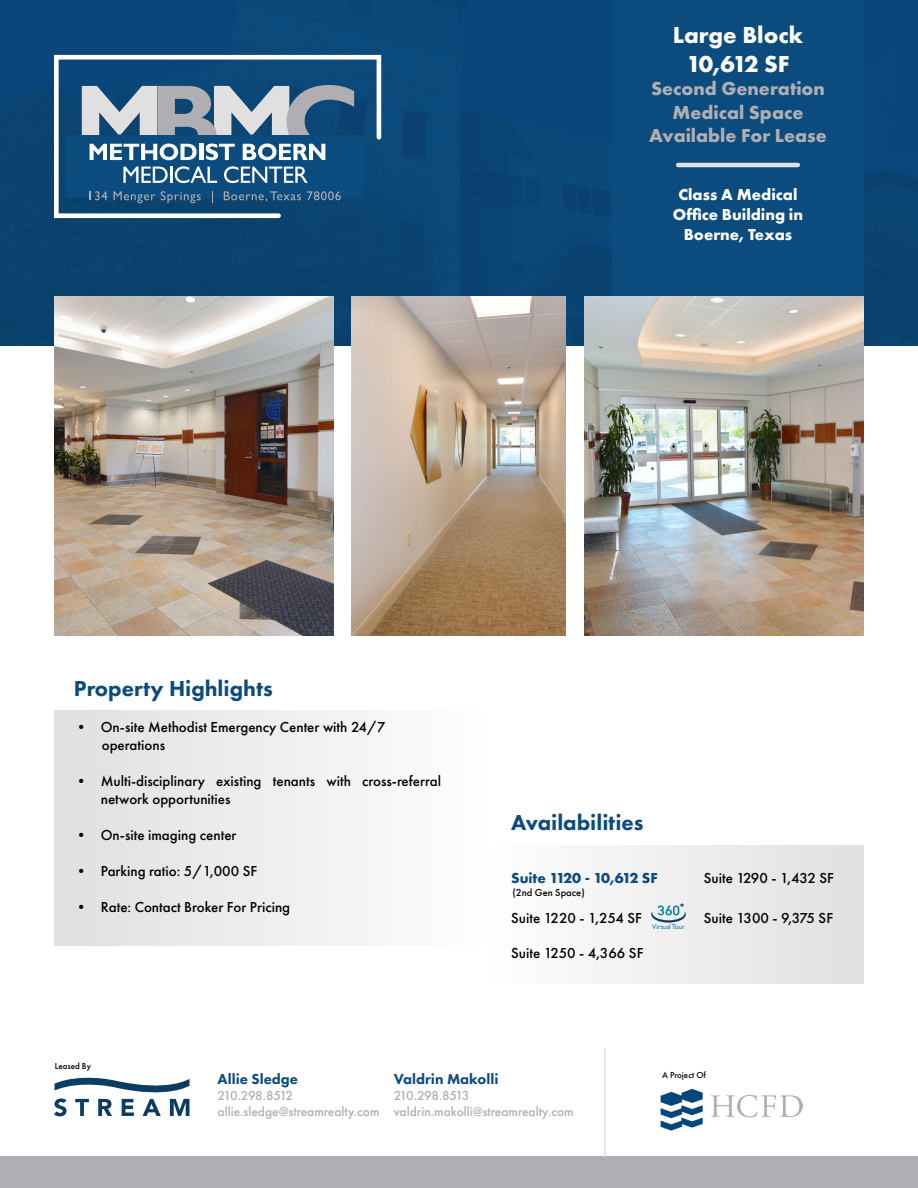
<style>
.page{position:relative;width:918px;height:1188px;background:#fff}
.page>*{position:absolute;margin:0;border:0;box-sizing:border-box;transform-origin:0 0}
.t1{font:700 24px/28.8px "Futura PT";color:#fff;text-align:center}
.t2{font:800 22.5px "Futura PT";color:#0c4b7e}
.t3{font:700 19.5px/23.4px "Futura PT";color:#b0aeb2;text-align:center}
.t4{font:700 16.5px/19.8px "Futura PT";color:#fff;text-align:center}
.t5{font:500 15px/18px "Futura PT";color:#000}
.t6{font:800 15px "Futura PT";color:#0c4b7e}
.t7{font:700 15px "Futura PT";color:#0c4b7e}
.t8{font:500 13.5px/16.2px "Futura PT";color:#b0aeb2}
.t9{font:500 10.5px "Futura PT";color:#000}
.t10{font:500 9px "Futura PT";color:#000}
.t11{font:6.9px "Gill Sans";color:#0084a9}
</style>
<div class="page">
<div style="left:0;top:0;width:918px;height:346px;background:linear-gradient(to bottom,#0b4a80,#0b446f)"></div>
<svg style="left:54px;top:55px;width:327px;height:163px;background:#4b7598"></svg>
<img style="left:54px;top:296px;width:280px;height:339px">
<img style="left:352px;top:296px;width:214px;height:339px">
<div style="left:54px;top:710px;width:432px;height:236px;background:linear-gradient(to right,#e1dfdf,#fefefe)"></div>
<div style="left:491px;top:846px;width:373px;height:138px;background:linear-gradient(to right,#fefefe,#e2dfe0)"></div>
<svg style="left:54px;top:1077px;width:136px;height:39px"></svg>
<div style="left:0;top:1156px;width:918px;height:32px;background:#b0aeb2"></div>
<hr style="left:604px;top:1049px;width:2px;height:108px;background:#e2dfe0">
<img style="left:661px;top:1088px;width:141px;height:43px">
<svg style="left:651px;top:904px;width:35px;height:19px"></svg>
<img style="left:584px;top:296px;width:280px;height:339px">
<hr style="left:678px;top:163px;width:120px;height:4px;background:#e2dfe0">
<h1 class="t1" style="left:673px;top:20px;width:132px">Large Block<br>10,612 SF</h1>
<h3 class="t3" style="left:649px;top:77px;width:179px">Second Generation<br>Medical Space<br>Available For Lease</h3>
<p class="t4" style="left:673px;top:185px;width:132px">Class A Medical<br>Office Building in<br>Boerne, Texas</p>
<h2 class="t2" style="left:74px;top:675px;width:201px">Property Highlights</h2>
<p class="t5" style="left:102px;top:718px;width:286px;text-indent:-28px">• On-site Methodist Emergency Center with 24/7 operations</p>
<p class="t5" style="left:101px;top:772px;width:342px;text-indent:-27px">• Multi-disciplinary existing tenants with cross-referral network opportunities</p>
<p class="t5" style="left:74px;top:826px;width:164px">• On-site imaging center</p>
<p class="t5" style="left:74px;top:862px;width:185px">• Parking ratio: 5/1,000 SF</p>
<p class="t5" style="left:74px;top:898px;width:218px">• Rate: Contact Broker For Pricing</p>
<h2 class="t2" style="left:511px;top:809px;width:134px">Availabilities</h2>
<p class="t7" style="left:511px;top:868px;width:148px">Suite 1120 - 10,612 SF</p>
<p class="t5" style="left:511px;top:909px;width:132px">Suite 1220 - 1,254 SF</p>
<p class="t5" style="left:511px;top:944px;width:134px">Suite 1250 - 4,366 SF</p>
<p class="t9" style="left:512px;top:886px;width:74px">(2nd Gen Space)</p>
<p class="t11" style="left:652px;top:923px;width:34px">Virtual Tour</p>
<p class="t5" style="left:704px;top:869px;width:132px">Suite 1290 - 1,432 SF</p>
<p class="t5" style="left:704px;top:909px;width:131px">Suite 1300 - 9,375 SF</p>
<p class="t10" style="left:55px;top:1060px;width:38px">Leased By</p>
<p class="t6" style="left:218px;top:1069px;width:82px">Allie Sledge</p>
<p class="t8" style="left:218px;top:1087px;width:163px">210.298.8512 allie.sledge@streamrealty.com</p>
<p class="t6" style="left:394px;top:1069px;width:106px">Valdrin Makolli</p>
<p class="t8" style="left:394px;top:1087px;width:181px">210.298.8513 valdrin.makolli@streamrealty.com</p>
<p class="t10" style="left:662px;top:1069px;width:45px">A Project Of</p>
</div>
